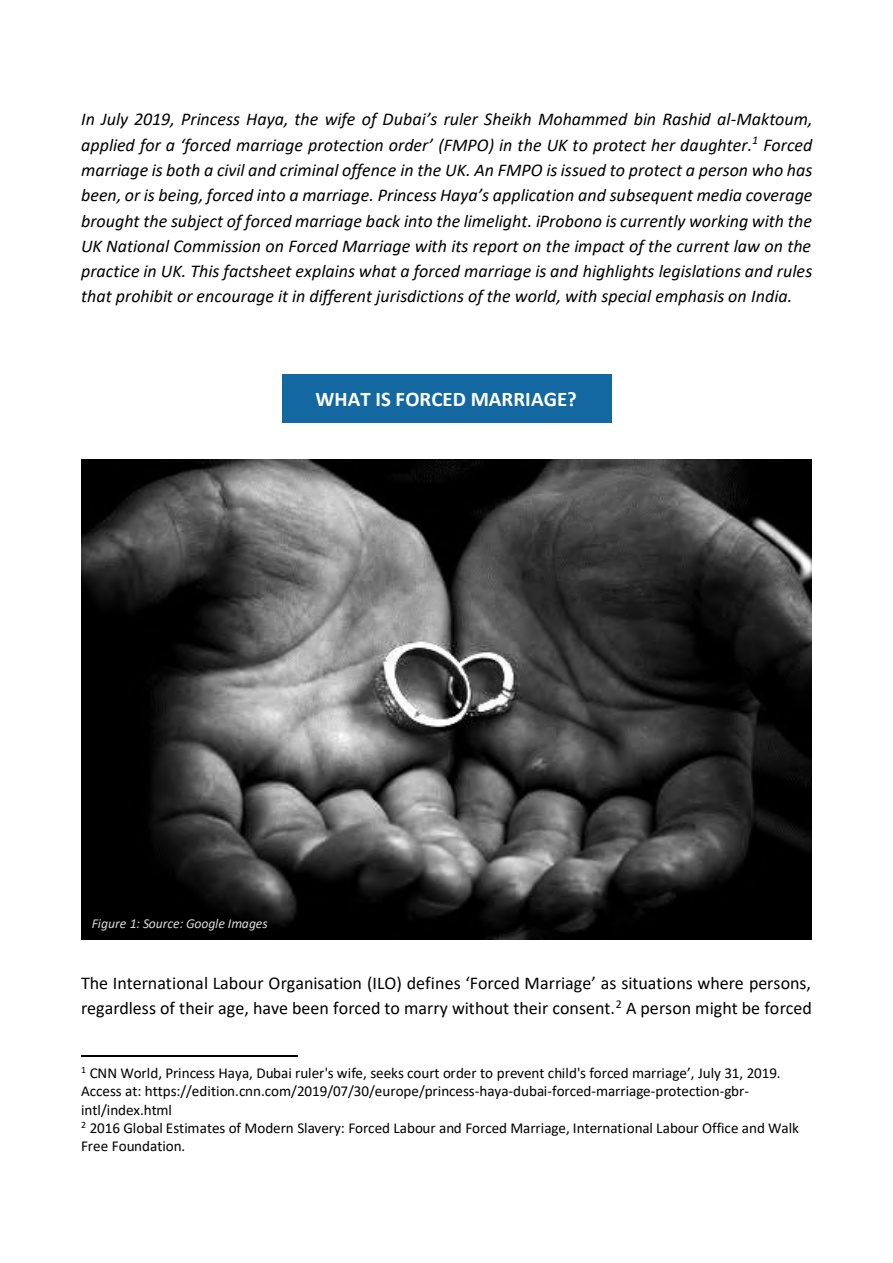
<style>
.page{position:relative;width:893px;height:1263px;background:#fff}
.page>*{position:absolute;margin:0;border:0;box-sizing:border-box;transform-origin:0 0}
.t1{font:700 20.85px "Calibri";color:#fff}
.t2{font:italic 18px/25.2px "Calibri";letter-spacing:.005em;color:#000;text-align:justify}
.t3{font:18px/25.2px "Calibri";color:#000}
.t4{font:15.15px/18.3px "Calibri";color:#000}
.t5{font:italic 13.65px "Calibri";color:#d9d9d9}
</style>
<div class="page">
<div style="left:282px;top:374px;width:329px;height:49px;background:#1368a1"></div>
<img style="left:81px;top:459px;width:730px;height:481px">
<hr style="left:81px;top:1055px;width:216px;height:1px;background:#000">
<p class="t2" style="left:81px;top:108px;width:733px">In July 2019, Princess Haya, the wife of Dubai’s ruler Sheikh Mohammed bin Rashid al-Maktoum, applied for a ‘forced marriage protection order’ (FMPO) in the UK to protect her daughter.<sup>1</sup> Forced marriage is both a civil and criminal offence in the UK. An FMPO is issued to protect a person who has been, or is being, forced into a marriage. Princess Haya’s application and subsequent media coverage brought the subject of forced marriage back into the limelight. iProbono is currently working with the UK National Commission on Forced Marriage with its report on the impact of the current law on the practice in UK. This factsheet explains what a forced marriage is and highlights legislations and rules that prohibit or encourage it in different jurisdictions of the world, with special emphasis on India.</p>
<p class="t1" style="left:316px;top:390px;width:263px">WHAT IS FORCED MARRIAGE?</p>
<p class="t5" style="left:92px;top:918px;width:177px">Figure 1: Source: Google Images</p>
<p class="t3" style="left:81px;top:972px;width:732px">The International Labour Organisation (ILO) defines ‘Forced Marriage’ as situations where persons, regardless of their age, have been forced to marry without their consent.<sup>2</sup> A person might be forced</p>
<p class="t4" style="left:81px;top:1065px;width:719px"><sup>1</sup> CNN World, Princess Haya, Dubai ruler's wife, seeks court order to prevent child's forced marriage’, July 31, 2019.<br>Access at: https://edition.cnn.com/2019/07/30/europe/princess-haya-dubai-forced-marriage-protection-gbr&shy;intl/index.html<br><sup>2</sup> 2016 Global Estimates of Modern Slavery: Forced Labour and Forced Marriage, International Labour Office and Walk Free Foundation.</p>
</div>
